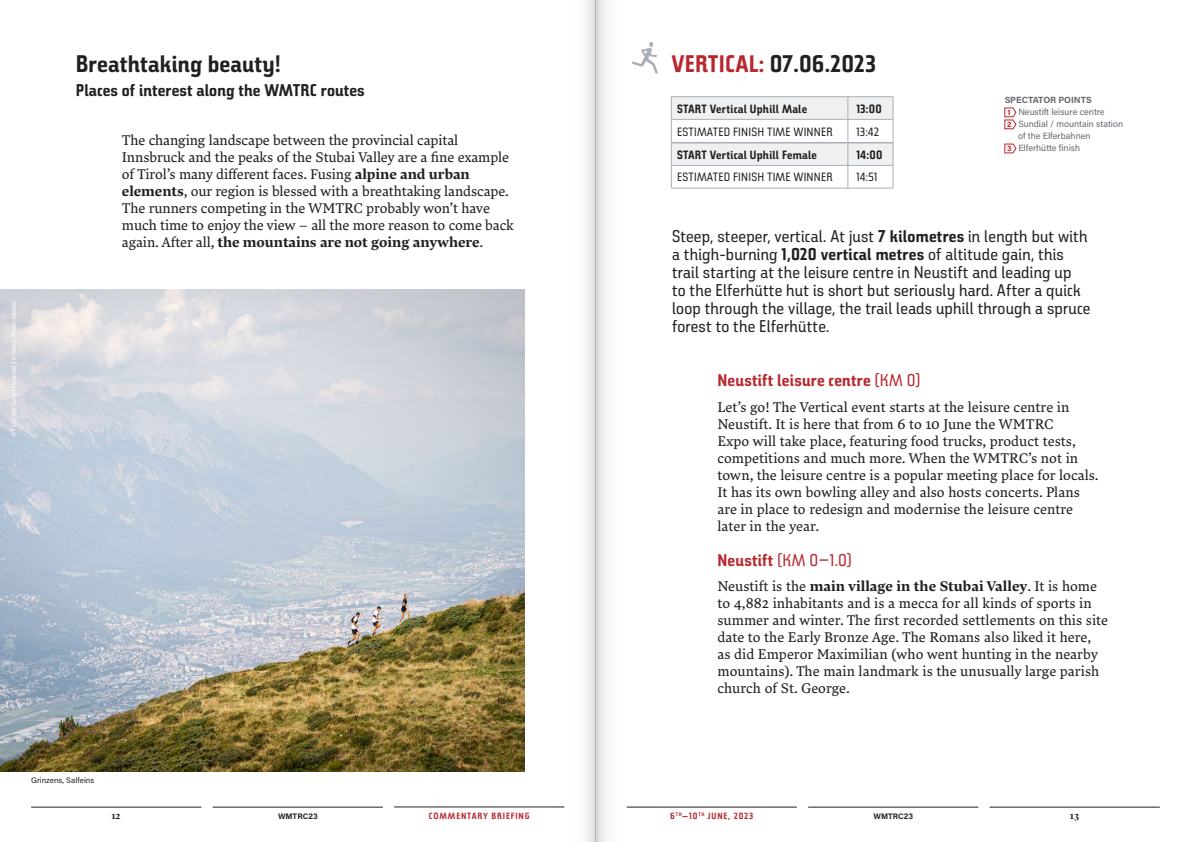
<style>
.page{position:relative;width:1191px;height:842px;background:#fff}
.page>*{position:absolute;margin:0;border:0;box-sizing:border-box;transform-origin:0 0}
.t1{font:700 24px "Tirol Sans";letter-spacing:.005em;color:#231f20}
.t2{font:17px/18.1px "Tirol Sans";letter-spacing:.01em;color:#231f20}
.t3{font:700 17px "Tirol Sans";letter-spacing:.005em;color:#231f20}
.t4{font:700 17px "Tirol Sans";letter-spacing:.01em;color:#b7282e}
.t5{font:17px "Tirol Sans";color:#b7282e}
.t6{font:14px/17px "Lava LCG";color:#231f20}
.t7{font:12px "Tirol Sans";letter-spacing:.02em;color:#231f20}
.t8{font:700 12px "Tirol Sans";letter-spacing:.02em;color:#231f20}
.t9{font:9px "Acumin Pro";color:#64686f}
.t10{font:700 9px "Tirol Sans";letter-spacing:.1em;color:#b7282e}
.t11{font:700 9px "Acumin Pro";color:#64686f}
.t12{font:700 9px "Lava LCG";color:#231f20}
.t13{font:8px "Acumin Pro";letter-spacing:.005em;color:#231f20}
.t14{font:700 8px "Acumin Pro";color:#231f20}
.t15{font:6px "Acumin Pro";letter-spacing:.005em;color:#fff}
.s1{font-weight:700}
.s2{color:#b7282e}
.s3{font-weight:700;font-size:8px;color:#b7282e}
.s4{font-weight:400}
</style>
<div class="page">
<hr style="left:626px;top:807px;width:171px;height:1px;background:#231f20">
<hr style="left:808px;top:807px;width:170px;height:1px;background:#231f20">
<hr style="left:989px;top:807px;width:170px;height:1px;background:#231f20">
<hr style="left:394px;top:807px;width:170px;height:1px;background:#231f20">
<hr style="left:213px;top:807px;width:170px;height:1px;background:#231f20">
<hr style="left:31px;top:807px;width:170px;height:1px;background:#231f20">
<img style="left:0;top:289px;width:524px;height:482px">
<svg style="left:635px;top:42px;width:23px;height:32px"></svg>
<svg style="left:671px;top:97px;width:223px;height:91px"></svg>
<hr style="left:671px;top:188px;width:177px;height:1px;background:#aaafb7">
<hr style="left:848px;top:188px;width:45px;height:1px;background:#aaafb7">
<hr style="left:671px;top:142px;width:177px;height:1px;background:#aaafb7">
<hr style="left:848px;top:142px;width:45px;height:1px;background:#aaafb7">
<svg style="left:1004px;top:108px;width:12px;height:21px"></svg>
<svg style="left:1004px;top:144px;width:12px;height:9px"></svg>
<svg style="left:595px;top:0;width:40px;height:842px"></svg>
<div style="left:555px;top:0;width:40px;height:842px;background:linear-gradient(to right,#fff,#ededee)"></div>
<p class="t15" style="left:9px;top:437px;width:138px;rotate:-90deg">© Tirol Werbung l Haunold Florentin (Roast Media)</p>
<h1 class="t1" style="left:76px;top:49px;width:206px">Breathtaking beauty!</h1>
<p class="t3" style="left:76px;top:80px;width:290px">Places of interest along the WMTRC routes</p>
<p class="t6" style="left:122px;top:132px;width:393px">The changing landscape between the provincial capital Innsbruck and the peaks of the Stubai Valley are a fine example of Tirol’s many different faces. Fusing <span class="s1">alpine and urban elements</span>, our region is blessed with a breathtaking landscape.<br>The runners competing in the WMTRC probably won’t have much time to enjoy the view – all the more reason to come back again. After all, <span class="s1">the mountains are not going anywhere</span>.</p>
<h1 class="t1" style="left:671px;top:49px;width:206px"><span class="s2">VERTICAL:</span> 07.06.2023</h1>
<p class="t8" style="left:677px;top:101px;width:131px">START Vertical Uphill Male</p>
<p class="t8" style="left:856px;top:101px;width:27px">13:00</p>
<p class="t7" style="left:677px;top:124px;width:157px">ESTIMATED FINISH TIME WINNER</p>
<p class="t7" style="left:856px;top:124px;width:24px">13:42</p>
<p class="t8" style="left:677px;top:147px;width:141px">START Vertical Uphill Female</p>
<p class="t8" style="left:856px;top:147px;width:28px">14:00</p>
<p class="t7" style="left:677px;top:170px;width:157px">ESTIMATED FINISH TIME WINNER</p>
<p class="t7" style="left:856px;top:170px;width:22px">14:51</p>
<p class="t11" style="left:1004px;top:94px;width:89px">SPECTATOR POINTS</p>
<p class="t9" style="left:1007px;top:106px;width:98px"><span class="s3">1</span> Neustift leisure centre</p>
<p class="t9" style="left:1007px;top:118px;width:118px"><span class="s3">2</span> Sundial / mountain station</p>
<p class="t9" style="left:1018px;top:130px;width:74px">of the Elferbahnen</p>
<p class="t9" style="left:1007px;top:142px;width:75px"><span class="s3">3</span> Elferhütte finish</p>
<p class="t2" style="left:672px;top:226px;width:420px">Steep, steeper, vertical. At just <span class="s1">7 kilometres</span> in length but with a thigh-burning <span class="s1">1,020 vertical metres</span> of altitude gain, this trail starting at the leisure centre in Neustift and leading up<br>to the Elferhütte hut is short but seriously hard. After a quick loop through the village, the trail leads uphill through a spruce forest to the Elferhütte.</p>
<p class="t4" style="left:717px;top:370px;width:205px">Neustift leisure centre <span class="s4">(KM 0)</span></p>
<p class="t6" style="left:717px;top:398px;width:383px">Let’s go! The Vertical event starts at the leisure centre in Neustift. It is here that from 6 to 10 June the WMTRC<br>Expo will take place, featuring food trucks, product tests, competitions and much more. When the WMTRC’s not in town, the leisure centre is a popular meeting place for locals.<br>It has its own bowling alley and also hosts concerts. Plans are in place to redesign and modernise the leisure centre later in the year.</p>
<p class="t5" style="left:717px;top:550px;width:136px"><span class="s1">Neustift</span> (KM 0−1.0)</p>
<p class="t6" style="left:717px;top:578px;width:392px">Neustift is the <span class="s1">main village in the Stubai Valley</span>. It is home to 4,882 inhabitants and is a mecca for all kinds of sports in summer and winter. The first recorded settlements on this site date to the Early Bronze Age. The Romans also liked it here,<br>as did Emperor Maximilian (who went hunting in the nearby mountains). The main landmark is the unusually large parish church of St. George.</p>
<p class="t13" style="left:31px;top:775px;width:65px">Grinzens, Salfeins</p>
<p class="t10" style="left:670px;top:810px;width:84px">6<sup>TH</sup>–10<sup>TH</sup> JUNE, 2023</p>
<p class="t12" style="left:111px;top:810px;width:11px">12</p>
<p class="t14" style="left:278px;top:811px;width:41px">WMTRC23</p>
<p class="t10" style="left:429px;top:810px;width:102px">COMMENTARY BRIEFING</p>
<p class="t14" style="left:873px;top:811px;width:41px">WMTRC23</p>
<p class="t12" style="left:1070px;top:810px;width:11px">13</p>
</div>
